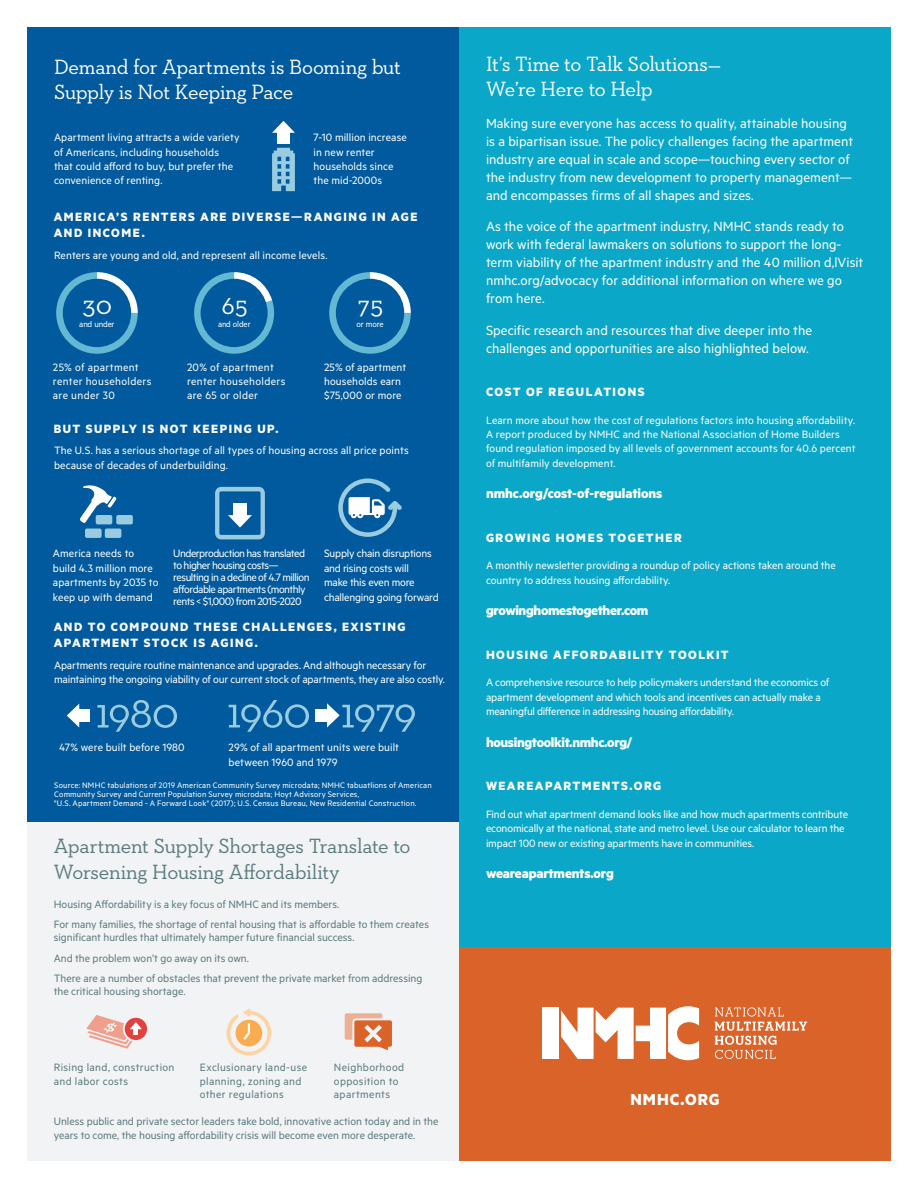
<style>
.page{position:relative;width:918px;height:1188px;background:#fff}
.page>*{position:absolute;margin:0;border:0;box-sizing:border-box;transform-origin:0 0}
.t1{font:26.25px "Neutraface Slab Text";color:#fff}
.H1_-_White{font:21px/25.5px "Neutraface Slab Text";letter-spacing:-.02em;color:#fff}
.H1_-_White-2{font:21px/25.5px "Neutraface Slab Text";letter-spacing:-.015em;color:#5b7b80}
.Body_-_White{font:700 18px "Metric";letter-spacing:.055em;color:#fff}
.Body_-_White-2{font:15px/18px "Metric";color:#fff}
.Body_-_White-3{font:700 15px "Metric";letter-spacing:-.02em;color:#fff}
.t2{font:700 13.5px/16.2px "Metric";letter-spacing:.115em;color:#fff}
.Body_-_White-4{font:12px/14.4px "Metric";color:#fff}
.Body_-_White-5{font:12px/13.5px "Metric";color:#5b7b80}
.Body_-_White-6{font:12px/12px "Metric";letter-spacing:-.04em;color:#fff}
.Body_-_White-7{font:12px/13.5px "Metric";letter-spacing:.03em;color:#5b7b80}
.Body_-_White-8{font:12px/14.4px "Metric";letter-spacing:.03em;color:#fff}
.Body_-_White-9{font:12px/14.4px "Metric";letter-spacing:-.02em;color:#fff}
.t3{font:9.3px "Metric";letter-spacing:-.01em;color:#fff}
.t4{font:9px/9px "Metric";letter-spacing:.015em;color:#fff}
</style>
<div class="page">
<div style="left:27px;top:27px;width:432px;height:795px;background:#015a9d"></div>
<div style="left:27px;top:822px;width:432px;height:339px;background:#f2f3f4"></div>
<div style="left:459px;top:27px;width:432px;height:1133px;background:#0ba7c8"></div>
<div style="left:459px;top:948px;width:432px;height:213px;background:#d96328"></div>
<svg style="left:715px;top:1007px;width:92px;height:52px"></svg>
<div style="left:543px;top:1008px;width:16px;height:51px;background:#fff"></div>
<svg style="left:561px;top:1006px;width:138px;height:54px"></svg>
<div style="left:125px;top:1018px;width:22px;height:22px;background:#e2423d;border-radius:50%"></div>
<svg style="left:86px;top:1015px;width:56px;height:34px"></svg>
<svg style="left:227px;top:1008px;width:44px;height:47px"></svg>
<svg style="left:345px;top:1013px;width:47px;height:37px"></svg>
<svg style="left:272px;top:148px;width:23px;height:43px"></svg>
<div style="left:277px;top:127px;width:13px;height:16px;background:#fff"></div>
<svg style="left:272px;top:121px;width:23px;height:12px"></svg>
<svg style="left:56px;top:272px;width:82px;height:82px"></svg>
<div style="left:63px;top:279px;width:68px;height:68px;background:#015a9d;border-radius:50%"></div>
<svg style="left:194px;top:272px;width:80px;height:82px"></svg>
<div style="left:201px;top:279px;width:67px;height:68px;background:#015a9d;border-radius:50%"></div>
<svg style="left:329px;top:272px;width:82px;height:82px"></svg>
<div style="left:336px;top:279px;width:68px;height:68px;background:#015a9d;border-radius:50%"></div>
<svg style="left:80px;top:485px;width:37px;height:38px"></svg>
<div style="left:116px;top:515px;width:17px;height:9px;background:#99cce0;border-radius:2px"></div>
<div style="left:96px;top:515px;width:16px;height:9px;background:#99cce0;border-radius:2px"></div>
<div style="left:105px;top:529px;width:16px;height:9px;background:#99cce0;border-radius:2px"></div>
<div style="left:85px;top:529px;width:17px;height:9px;background:#99cce0;border-radius:2px"></div>
<svg style="left:338px;top:478px;width:64px;height:59px"></svg>
<div style="left:316px;top:709px;width:17px;height:13px;background:#fff"></div>
<svg style="left:229px;top:700px;width:80px;height:32px"></svg>
<svg style="left:327px;top:703px;width:88px;height:29px"></svg>
<div style="left:73px;top:709px;width:17px;height:13px;background:#fff"></div>
<svg style="left:67px;top:704px;width:12px;height:24px"></svg>
<svg style="left:97px;top:700px;width:80px;height:32px"></svg>
<svg style="left:215px;top:487px;width:50px;height:52px"></svg>
<p class="H1_-_White" style="left:54px;top:53px;width:348px">Demand for Apartments is Booming but<br>Supply is Not Keeping Pace</p>
<p class="Body_-_White-4" style="left:54px;top:130px;width:187px">Apartment living attracts a wide variety of Americans, including households that could afford to buy, but prefer the convenience of renting.</p>
<p class="Body_-_White-4" style="left:314px;top:130px;width:95px">7-10 million increase in new renter households since the mid-2000s</p>
<h2 class="t2" style="left:54px;top:208px;width:365px">AMERICA’S RENTERS ARE DIVERSE—RANGING IN AGE<br>AND INCOME.</h2>
<p class="Body_-_White-4" style="left:54px;top:247px;width:275px">Renters are young and old, and represent all income levels.</p>
<h1 class="t1" style="left:83px;top:289px;width:31px">30</h1>
<p class="t3" style="left:79px;top:318px;width:37px">and under</p>
<h1 class="t1" style="left:221px;top:289px;width:28px">65</h1>
<p class="t3" style="left:218px;top:318px;width:34px">and older</p>
<h1 class="t1" style="left:358px;top:289px;width:27px">75</h1>
<p class="t3" style="left:356px;top:318px;width:29px">or more</p>
<p class="Body_-_White-8" style="left:53px;top:359px;width:100px">25% of apartment renter householders are under 30</p>
<p class="Body_-_White-8" style="left:187px;top:359px;width:100px">20% of apartment renter householders are 65 or older</p>
<h2 class="t2" style="left:54px;top:421px;width:226px">BUT SUPPLY IS NOT KEEPING UP.</h2>
<p class="Body_-_White-4" style="left:324px;top:359px;width:84px">25% of apartment households earn $75,000 or more</p>
<p class="Body_-_White-4" style="left:54px;top:443px;width:356px">The U.S. has a serious shortage of all types of housing across all price points because of decades of underbuilding.</p>
<p class="Body_-_White-4" style="left:53px;top:546px;width:107px">America needs to build 4.3 million more apartments by 2035 to keep up with demand</p>
<p class="Body_-_White-6" style="left:173px;top:547px;width:138px">Underproduction has translated to higher housing costs— resulting in a decline of 4.7 million affordable apartments (monthly rents &lt; $1,000) from 2015-2020</p>
<p class="Body_-_White-9" style="left:324px;top:546px;width:116px">Supply chain disruptions and rising costs will<br>make this even more challenging going forward</p>
<h2 class="t2" style="left:54px;top:618px;width:353px">AND TO COMPOUND THESE CHALLENGES, EXISTING<br>APARTMENT STOCK IS AGING.</h2>
<p class="Body_-_White-4" style="left:54px;top:657px;width:393px">Apartments require routine maintenance and upgrades. And although necessary for maintaining the ongoing viability of our current stock of apartments, they are also costly.</p>
<p class="Body_-_White-4" style="left:59px;top:740px;width:127px">47% were built before 1980</p>
<p class="t4" style="left:54px;top:780px;width:379px">Source: NMHC tabulations of 2019 American Community Survey microdata; NMHC tabuatlions of American<br>Community Survey and Current Population Survey microdata; Hoyt Advisory Services,<br>"U.S. Apartment Demand - A Forward Look" (2017); U.S. Census Bureau, New Residential Construction.</p>
<p class="Body_-_White-4" style="left:229px;top:740px;width:172px">29% of all apartment units were built between 1960 and 1979</p>
<p class="H1_-_White-2" style="left:54px;top:833px;width:358px">Apartment Supply Shortages Translate to<br>Worsening Housing Affordability</p>
<p class="Body_-_White-5" style="left:54px;top:897px;width:287px">Housing Affordability is a key focus of NMHC and its members.</p>
<p class="Body_-_White-5" style="left:54px;top:917px;width:377px">For many families, the shortage of rental housing that is affordable to them creates significant hurdles that ultimately hamper future financial success.</p>
<p class="Body_-_White-5" style="left:54px;top:951px;width:197px">And the problem won’t go away on its own.</p>
<p class="Body_-_White-5" style="left:54px;top:971px;width:370px">There are a number of obstacles that prevent the private market from addressing the critical housing shortage.</p>
<p class="Body_-_White-7" style="left:54px;top:1061px;width:122px">Rising land, construction and labor costs</p>
<p class="Body_-_White-7" style="left:200px;top:1061px;width:109px">Exclusionary land-use planning, zoning and other regulations</p>
<p class="Body_-_White-7" style="left:334px;top:1061px;width:72px">Neighborhood opposition to apartments</p>
<p class="Body_-_White-5" style="left:54px;top:1115px;width:386px">Unless public and private sector leaders take bold, innovative action today and in the years to come, the housing affordability crisis will become even more desperate.</p>
<p class="H1_-_White" style="left:486px;top:50px;width:237px">It’s Time to Talk Solutions—<br>We’re Here to Help</p>
<p class="Body_-_White-2" style="left:486px;top:113px;width:369px">Making sure everyone has access to quality, attainable housing is a bipartisan issue. The policy challenges facing the apartment industry are equal in scale and scope—touching every sector of the industry from new development to property management— and encompasses firms of all shapes and sizes.</p>
<p class="Body_-_White-2" style="left:486px;top:217px;width:379px">As the voice of the apartment industry, NMHC stands ready to work with federal lawmakers on solutions to support the long&shy;term viability of the apartment industry and the 40 million d,lVisit nmhc.org/advocacy for additional information on where we go from here.</p>
<p class="Body_-_White-2" style="left:486px;top:320px;width:328px">Specific research and resources that dive deeper into the challenges and opportunities are also highlighted below.</p>
<h2 class="t2" style="left:486px;top:383px;width:160px">COST OF REGULATIONS</h2>
<p class="Body_-_White-4" style="left:486px;top:412px;width:371px">Learn more about how the cost of regulations factors into housing affordability.<br>A report produced by NMHC and the National Association of Home Builders found regulation imposed by all levels of government accounts for 40.6 percent of multifamily development.</p>
<p class="Body_-_White-3" style="left:486px;top:485px;width:178px">nmhc.org/cost-of-regulations</p>
<h2 class="t2" style="left:486px;top:529px;width:197px">GROWING HOMES TOGETHER</h2>
<p class="Body_-_White-4" style="left:486px;top:558px;width:351px">A monthly newsletter providing a roundup of policy actions taken around the country to address housing affordability.</p>
<p class="Body_-_White-3" style="left:486px;top:602px;width:164px">growinghomestogether.com</p>
<h2 class="t2" style="left:486px;top:646px;width:244px">HOUSING AFFORDABILITY TOOLKIT</h2>
<p class="Body_-_White-4" style="left:486px;top:675px;width:345px">A comprehensive resource to help policymakers understand the economics of apartment development and which tools and incentives can actually make a meaningful difference in addressing housing affordability.</p>
<p class="Body_-_White-3" style="left:486px;top:733px;width:148px">housingtoolkit.nmhc.org/</p>
<h2 class="t2" style="left:486px;top:777px;width:177px">WEAREAPARTMENTS.ORG</h2>
<p class="Body_-_White-4" style="left:486px;top:806px;width:364px">Find out what apartment demand looks like and how much apartments contribute economically at the national, state and metro level. Use our calculator to learn the impact 100 new or existing apartments have in communities.</p>
<p class="Body_-_White-3" style="left:486px;top:864px;width:129px">weareapartments.org</p>
<p class="Body_-_White" style="left:630px;top:1088px;width:91px">NMHC.ORG</p>
</div>
